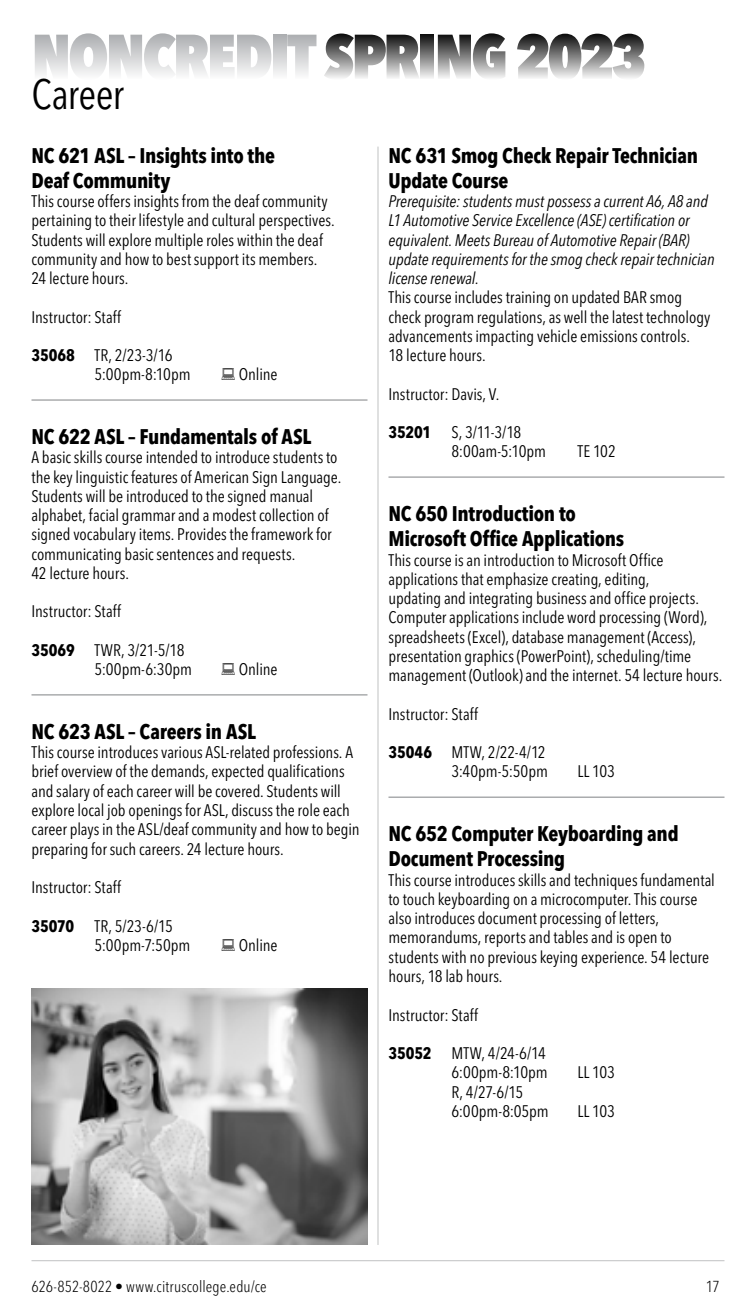
<style>
.page{position:relative;width:756px;height:1308px;background:#fff}
.page>*{position:absolute;margin:0;border:0;box-sizing:border-box;transform-origin:0 0}
.t1{font:800 condensed 63px "Avenir Next LT Pro";letter-spacing:-.045em;color:#000}
.t2{font:condensed 42px "Avenir Next LT Pro";letter-spacing:-.015em;color:#000}
.t3{font:700 condensed 21px/25.2px "Avenir Next LT Pro";letter-spacing:-.015em;color:#000}
.t4{font:condensed 16.62px/19.2px "Avenir Next LT Pro";letter-spacing:-.005em;color:#000}
.t5{font:italic condensed 16.62px/19.2px "Avenir Next LT Pro";letter-spacing:-.005em;color:#000}
.t6{font:300 condensed 15.75px "Avenir Next LT Pro";letter-spacing:.01em;color:#000}
.s1{color:#a7a9ac}
.s2{font-weight:700}
</style>
<div class="page">
<hr style="left:32px;top:1260px;width:692px;height:1px;background:#808285">
<hr style="left:32px;top:399px;width:336px;height:1px;background:#808285">
<hr style="left:32px;top:694px;width:336px;height:1px;background:#808285">
<hr style="left:388px;top:476px;width:336px;height:1px;background:#808285">
<hr style="left:388px;top:796px;width:336px;height:1px;background:#808285">
<hr style="left:378px;top:147px;width:1px;height:1097px;background:#808285">
<img style="left:32px;top:988px;width:336px;height:256px">
<h1 class="t1" style="left:32px;top:18px;width:617px"><span class="s1">NONCREDIT</span> SPRING 2023</h1>
<h2 class="t2" style="left:32px;top:69px;width:94px">Career</h2>
<p class="t3" style="left:32px;top:142px;width:245px">NC 621 ASL – Insights into the<br>Deaf Community</p>
<p class="t4" style="left:32px;top:191px;width:305px">This course offers insights from the deaf community pertaining to their lifestyle and cultural perspectives.<br>Students will explore multiple roles within the deaf community and how to best support its members.<br>24 lecture hours.</p>
<p class="t4" style="left:32px;top:307px;width:91px">Instructor: Staff</p>
<p class="t4" style="left:95px;top:345px;width:98px;text-indent:-63px"><span class="s2">35068</span> TR, 2/23-3/16<br>5:00pm-8:10pm</p>
<p class="t4" style="left:239px;top:365px;width:40px">Online</p>
<p class="t3" style="left:32px;top:424px;width:281px">NC 622 ASL – Fundamentals of ASL</p>
<p class="t4" style="left:32px;top:448px;width:311px">A basic skills course intended to introduce students to the key linguistic features of American Sign Language.<br>Students will be introduced to the signed manual alphabet, facial grammar and a modest collection of signed vocabulary items. Provides the framework for communicating basic sentences and requests.<br>42 lecture hours.</p>
<p class="t4" style="left:32px;top:602px;width:91px">Instructor: Staff</p>
<p class="t4" style="left:95px;top:640px;width:99px;text-indent:-63px"><span class="s2">35069</span> TWR, 3/21-5/18<br>5:00pm-6:30pm</p>
<p class="t4" style="left:239px;top:659px;width:40px">Online</p>
<p class="t3" style="left:32px;top:718px;width:226px">NC 623 ASL – Careers in ASL</p>
<p class="t4" style="left:32px;top:742px;width:330px">This course introduces various ASL-related professions. A brief overview of the demands, expected qualifications and salary of each career will be covered. Students will explore local job openings for ASL, discuss the role each career plays in the ASL/deaf community and how to begin preparing for such careers. 24 lecture hours.</p>
<p class="t4" style="left:32px;top:877px;width:91px">Instructor: Staff</p>
<p class="t4" style="left:95px;top:916px;width:97px;text-indent:-63px"><span class="s2">35070</span> TR, 5/23-6/15<br>5:00pm-7:50pm</p>
<p class="t4" style="left:239px;top:935px;width:40px">Online</p>
<p class="t3" style="left:388px;top:142px;width:311px">NC 631 Smog Check Repair Technician<br>Update Course</p>
<p class="t5" style="left:388px;top:191px;width:328px">Prerequisite: students must possess a current A6, A8 and L1 Automotive Service Excellence (ASE) certification or equivalent. Meets Bureau of Automotive Repair (BAR) update requirements for the smog check repair technician license renewal.</p>
<p class="t4" style="left:388px;top:288px;width:323px">This course includes training on updated BAR smog check program regulations, as well the latest technology advancements impacting vehicle emissions controls.<br>18 lecture hours.</p>
<p class="t4" style="left:388px;top:384px;width:112px">Instructor: Davis, V.</p>
<p class="t4" style="left:451px;top:422px;width:96px;text-indent:-63px"><span class="s2">35201</span> S, 3/11-3/18<br>8:00am-5:10pm</p>
<p class="t4" style="left:577px;top:442px;width:40px">TE 102</p>
<p class="t3" style="left:388px;top:501px;width:237px">NC 650 Introduction to<br>Microsoft Office Applications</p>
<p class="t4" style="left:388px;top:550px;width:335px">This course is an introduction to Microsoft Office applications that emphasize creating, editing,<br>updating and integrating business and office projects.<br>Computer applications include word processing (Word), spreadsheets (Excel), database management (Access), presentation graphics (PowerPoint), scheduling/time management (Outlook) and the internet. 54 lecture hours.</p>
<p class="t4" style="left:388px;top:704px;width:91px">Instructor: Staff</p>
<p class="t4" style="left:388px;top:742px;width:161px;text-align:right"><span class="s2">35046</span> MTW, 2/22-4/12<br>3:40pm-5:50pm</p>
<p class="t4" style="left:577px;top:762px;width:39px">LL 103</p>
<p class="t3" style="left:388px;top:821px;width:292px">NC 652 Computer Keyboarding and<br>Document Processing</p>
<p class="t4" style="left:388px;top:870px;width:328px">This course introduces skills and techniques fundamental to touch keyboarding on a microcomputer. This course also introduces document processing of letters, memorandums, reports and tables and is open to students with no previous keying experience. 54 lecture hours, 18 lab hours.</p>
<p class="t4" style="left:388px;top:1004px;width:91px">Instructor: Staff</p>
<p class="t4" style="left:388px;top:1043px;width:161px;text-align:right"><span class="s2">35052</span> MTW, 4/24-6/14<br>6:00pm-8:10pm</p>
<p class="t4" style="left:578px;top:1062px;width:39px">LL 103</p>
<p class="t4" style="left:452px;top:1081px;width:99px">R, 4/27-6/15<br>6:00pm-8:05pm</p>
<p class="t4" style="left:578px;top:1101px;width:39px">LL 103</p>
<p class="t6" style="left:32px;top:1277px;width:237px">626-852-8022 • www.citruscollege.edu/ce</p>
<p class="t6" style="left:706px;top:1276px;width:15px">17</p>
</div>
